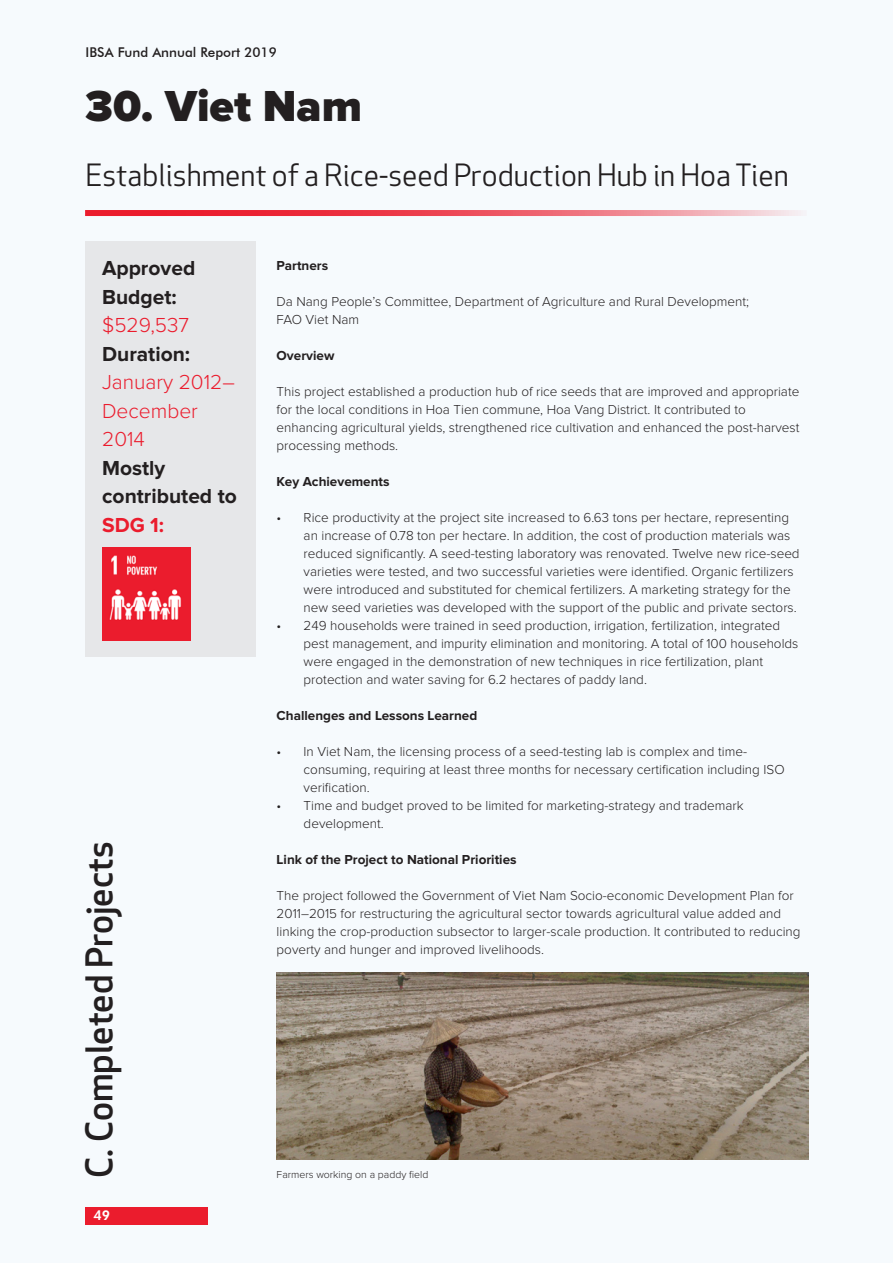
<style>
.page{position:relative;width:893px;height:1263px;background:#f6fafd}
.page>*{position:absolute;margin:0;border:0;box-sizing:border-box;transform-origin:0 0}
.Country_Title{font:900 45px "Proxima Nova";color:#231f20}
.Header_Style{font:500 36px "Apex New";color:#231f20}
.t1{font:30px "Apex New";color:#231f20}
.Key_Facts{font:700 21px/28.5px "Proxima Nova";color:#231f20}
.Key_Facts-2{font:300 21px/28.5px "Proxima Nova";color:#eb1c2d}
.t2{font:300 13.5px/18px "Proxima Nova";color:#231f20}
.Subheader{font:700 13.5px "Proxima Nova";color:#231f20}
.t3{font:500 13.5px "Futura BT";color:#231f20}
.t4{font:800 13.5px "Futura BT";color:#fff}
.Photo_cap{font:300 10.5px "Proxima Nova";color:#231f20}
.s1{color:#eb1c2d}
</style>
<div class="page">
<div style="left:85px;top:1207px;width:122px;height:17px;background:#eb1c2d"></div>
<div style="left:85px;top:241px;width:170px;height:416px;background:#e6e7e9"></div>
<svg style="left:85px;top:210px;width:716px;height:6px;background:#ed5b68"></svg>
<img style="left:103px;top:547px;width:88px;height:94px">
<img style="left:277px;top:972px;width:531px;height:188px">
<p class="t3" style="left:86px;top:44px;width:193px">IBSA Fund Annual Report 2019</p>
<p class="Country_Title" style="left:85px;top:85px;width:278px">30. Viet Nam</p>
<p class="t1" style="left:85px;top:156px;width:705px">Establishment of a Rice-seed Production Hub in Hoa Tien</p>
<p class="Key_Facts" style="left:102px;top:255px;width:95px">Approved<br>Budget:</p>
<p class="Key_Facts-2" style="left:102px;top:312px;width:89px">$529,537</p>
<p class="Key_Facts" style="left:102px;top:340px;width:90px">Duration:</p>
<p class="Key_Facts-2" style="left:102px;top:369px;width:134px">January 2012–</p>
<p class="Key_Facts-2" style="left:102px;top:397px;width:97px">December<br>2014</p>
<p class="Key_Facts" style="left:102px;top:454px;width:65px">Mostly</p>
<p class="Key_Facts" style="left:102px;top:483px;width:136px">contributed to<br><span class="s1">SDG 1:</span></p>
<p class="Header_Style" style="left:75px;top:1178px;width:338px;rotate:-90deg">C. Completed Projects</p>
<p class="t4" style="left:94px;top:1207px;width:18px">49</p>
<p class="Subheader" style="left:277px;top:259px;width:53px">Partners</p>
<p class="t2" style="left:277px;top:293px;width:474px">Da Nang People’s Committee, Department of Agriculture and Rural Development;</p>
<p class="t2" style="left:277px;top:311px;width:84px">FAO Viet Nam</p>
<p class="Subheader" style="left:277px;top:349px;width:59px">Overview</p>
<p class="t2" style="left:277px;top:383px;width:524px">This project established a production hub of rice seeds that are improved and appropriate for the local conditions in Hoa Tien commune, Hoa Vang District. It contributed to enhancing agricultural yields, strengthened rice cultivation and enhanced the post-harvest processing methods.</p>
<p class="Subheader" style="left:277px;top:475px;width:114px">Key Achievements</p>
<p class="t2" style="left:304px;top:509px;width:498px;text-indent:-27px">• Rice productivity at the project site increased to 6.63 tons per hectare, representing an increase of 0.78 ton per hectare. In addition, the cost of production materials was reduced significantly. A seed-testing laboratory was renovated. Twelve new rice-seed varieties were tested, and two successful varieties were identified. Organic fertilizers were introduced and substituted for chemical fertilizers. A marketing strategy for the new seed varieties was developed with the support of the public and private sectors.</p>
<p class="t2" style="left:304px;top:617px;width:496px;text-indent:-27px">• 249 households were trained in seed production, irrigation, fertilization, integrated pest management, and impurity elimination and monitoring. A total of 100 households were engaged in the demonstration of new techniques in rice fertilization, plant protection and water saving for 6.2 hectares of paddy land.</p>
<p class="Subheader" style="left:277px;top:709px;width:202px">Challenges and Lessons Learned</p>
<p class="t2" style="left:304px;top:743px;width:482px;text-indent:-27px">• In Viet Nam, the licensing process of a seed-testing lab is complex and time&shy;consuming, requiring at least three months for necessary certification including ISO verification.</p>
<p class="t2" style="left:304px;top:797px;width:441px;text-indent:-27px">• Time and budget proved to be limited for marketing-strategy and trademark development.</p>
<p class="Subheader" style="left:277px;top:853px;width:241px">Link of the Project to National Priorities</p>
<p class="t2" style="left:277px;top:887px;width:525px">The project followed the Government of Viet Nam Socio-economic Development Plan for 2011–2015 for restructuring the agricultural sector towards agricultural value added and linking the crop-production subsector to larger-scale production. It contributed to reducing poverty and hunger and improved livelihoods.</p>
<p class="Photo_cap" style="left:277px;top:1170px;width:153px">Farmers working on a paddy field</p>
</div>
